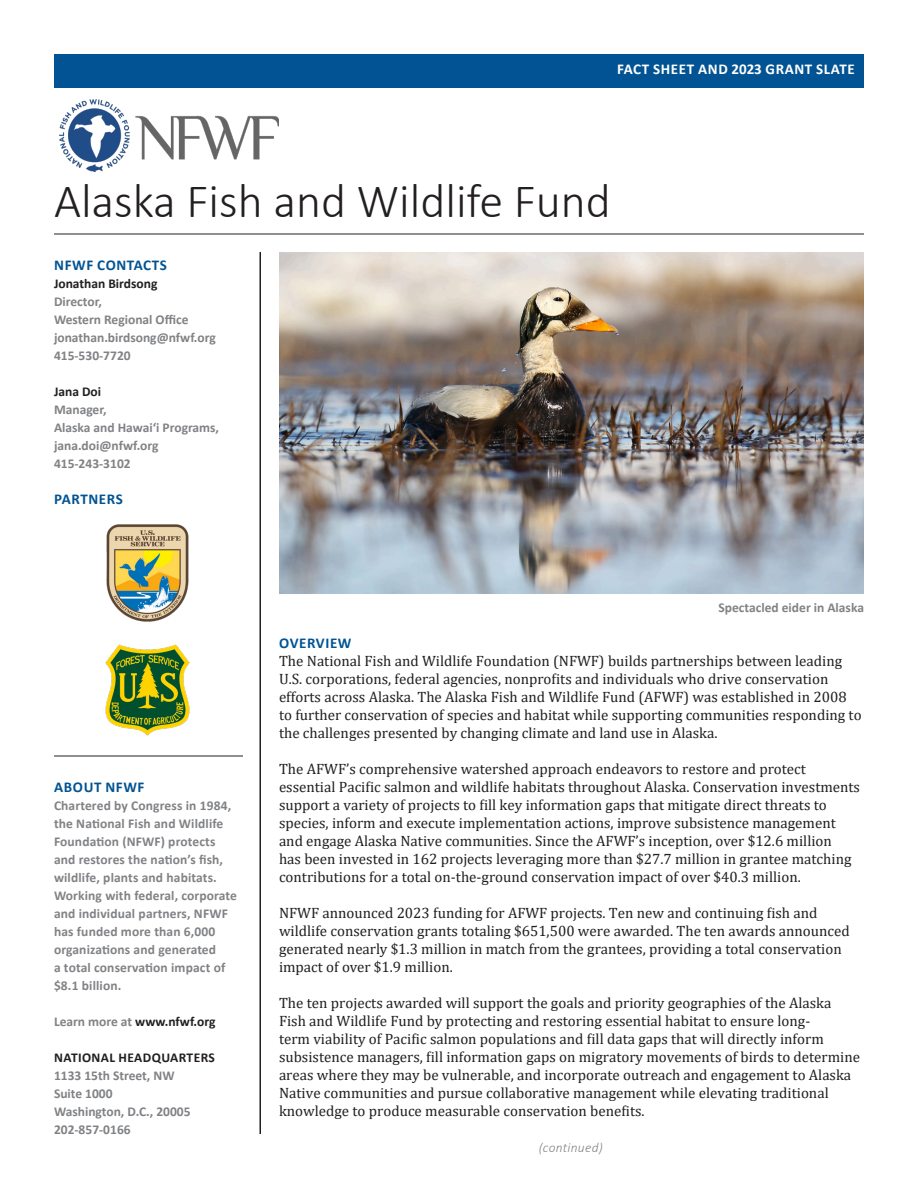
<style>
.page{position:relative;width:918px;height:1188px;background:#fff}
.page>*{position:absolute;margin:0;border:0;box-sizing:border-box;transform-origin:0 0}
.t1{font:300 48px "Calibri";color:#231f20}
.t2{font:15px/18px "Cambria";color:#231f20}
.t3{font:700 15px "Calibri";letter-spacing:.04em;color:#015393}
.t4{font:700 15px "Calibri";letter-spacing:.04em;color:#fff}
.t5{font:700 13.5px/18px "Calibri";color:#808285}
.t6{font:700 13.5px "Calibri";color:#231f20}
.t7{font:700 13.5px/18px "Calibri";letter-spacing:.02em;color:#231f20}
.t8{font:italic 300 13.5px "Calibri";letter-spacing:.02em;color:#808285}
.s1{color:#808285}
</style>
<div class="page">
<img style="left:60px;top:100px;width:219px;height:71px">
<hr style="left:54px;top:234px;width:810px;height:1px;background:#231f20">
<div style="left:54px;top:54px;width:810px;height:33px;background:#015393"></div>
<hr style="left:260px;top:252px;width:1px;height:882px;background:#231f20">
<hr style="left:54px;top:756px;width:189px;height:1px;background:#231f20">
<img style="left:105px;top:644px;width:85px;height:92px">
<img style="left:279px;top:252px;width:585px;height:342px">
<img style="left:106px;top:524px;width:83px;height:98px">
<p class="t4" style="left:617px;top:59px;width:239px">FACT SHEET AND 2023 GRANT SLATE</p>
<p class="t1" style="left:54px;top:171px;width:558px">Alaska Fish and Wildlife Fund</p>
<p class="t3" style="left:54px;top:254px;width:114px">NFWF CONTACTS</p>
<p class="t6" style="left:54px;top:274px;width:105px">Jonathan Birdsong</p>
<p class="t5" style="left:54px;top:292px;width:136px">Director,<br>Western Regional Office</p>
<p class="t5" style="left:54px;top:328px;width:163px">jonathan.birdsong@nfwf.org</p>
<p class="t5" style="left:54px;top:346px;width:78px">415-530-7720</p>
<p class="t6" style="left:54px;top:382px;width:49px">Jana Doi</p>
<p class="t5" style="left:54px;top:400px;width:54px">Manager,</p>
<p class="t5" style="left:54px;top:418px;width:167px">Alaska and Hawaiʻi Programs,</p>
<p class="t5" style="left:54px;top:436px;width:106px">jana.doi@nfwf.org</p>
<p class="t5" style="left:54px;top:454px;width:78px">415-243-3102</p>
<p class="t3" style="left:54px;top:488px;width:70px">PARTNERS</p>
<p class="t5" style="left:719px;top:598px;width:147px">Spectacled eider in Alaska</p>
<p class="t3" style="left:54px;top:776px;width:92px">ABOUT NFWF</p>
<p class="t5" style="left:54px;top:796px;width:185px">Chartered by Congress in 1984, the National Fish and Wildlife<br>Foundation (NFWF) protects and restores the nation’s fish, wildlife, plants and habitats.<br>Working with federal, corporate and individual partners, NFWF has funded more than 6,000 organizations and generated<br>a total conservation impact of $8.1 billion.</p>
<p class="t6" style="left:54px;top:1012px;width:163px"><span class="s1">Learn more at</span> www.nfwf.org</p>
<p class="t7" style="left:54px;top:1048px;width:162px">NATIONAL HEADQUARTERS<br><span class="s1">1133 15th Street, NW</span></p>
<p class="t5" style="left:54px;top:1084px;width:60px">Suite 1000</p>
<p class="t5" style="left:54px;top:1102px;width:138px">Washington, D.C., 20005<br>202-857-0166</p>
<p class="t3" style="left:279px;top:632px;width:74px">OVERVIEW</p>
<p class="t2" style="left:279px;top:652px;width:584px">The National Fish and Wildlife Foundation (NFWF) builds partnerships between leading U.S. corporations, federal agencies, nonprofits and individuals who drive conservation efforts across Alaska. The Alaska Fish and Wildlife Fund (AFWF) was established in 2008 to further conservation of species and habitat while supporting communities responding to the challenges presented by changing climate and land use in Alaska.</p>
<p class="t2" style="left:279px;top:760px;width:583px">The AFWF’s comprehensive watershed approach endeavors to restore and protect essential Pacific salmon and wildlife habitats throughout Alaska. Conservation investments support a variety of projects to fill key information gaps that mitigate direct threats to species, inform and execute implementation actions, improve subsistence management and engage Alaska Native communities. Since the AFWF’s inception, over $12.6 million<br>has been invested in 162 projects leveraging more than $27.7 million in grantee matching contributions for a total on-the-ground conservation impact of over $40.3 million.</p>
<p class="t2" style="left:279px;top:904px;width:572px">NFWF announced 2023 funding for AFWF projects. Ten new and continuing fish and wildlife conservation grants totaling $651,500 were awarded. The ten awards announced generated nearly $1.3 million in match from the grantees, providing a total conservation impact of over $1.9 million.</p>
<p class="t2" style="left:279px;top:994px;width:583px">The ten projects awarded will support the goals and priority geographies of the Alaska Fish and Wildlife Fund by protecting and restoring essential habitat to ensure long-<br>term viability of Pacific salmon populations and fill data gaps that will directly inform subsistence managers, fill information gaps on migratory movements of birds to determine areas where they may be vulnerable, and incorporate outreach and engagement to Alaska Native communities and pursue collaborative management while elevating traditional knowledge to produce measurable conservation benefits.</p>
<p class="t8" style="left:539px;top:1139px;width:66px">(continued)</p>
</div>
